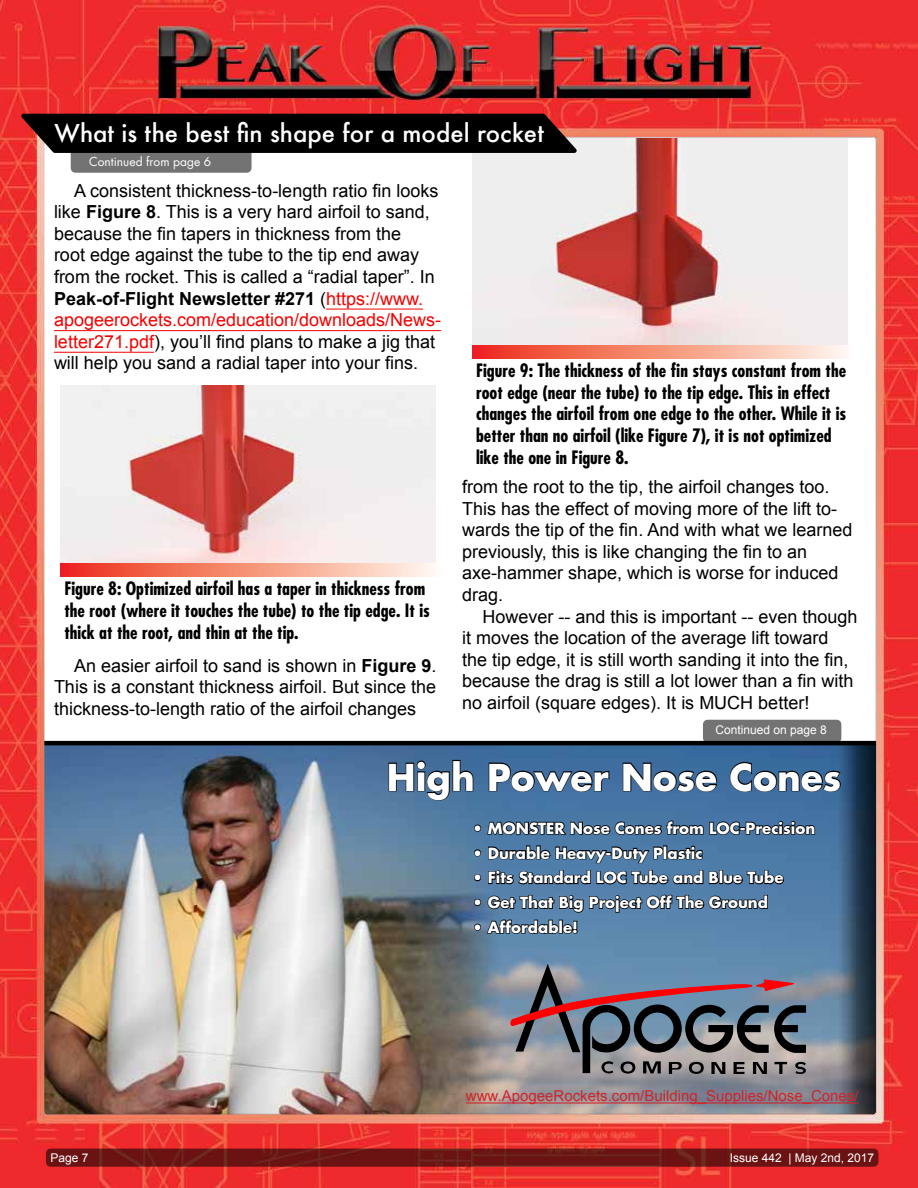
<style>
.page{position:relative;width:918px;height:1188px;background:#fff}
.page>*{position:absolute;margin:0;border:0;box-sizing:border-box;transform-origin:0 0}
.t1{font:700 36px "Futura";color:#fff}
.t2{font:500 24px "Futura";color:#fff}
.t3{font:18px/21.6px "Arial";color:#000}
.t4{font:700 condensed 18px/21.6px "Futura";color:#000}
.t5{font:700 15px "Futura";color:#fff}
.t6{font:15px "Arial";color:#d2232a}
.t7{font:12px "Arial";color:#fff}
.t8{font:12px "Futura";color:#fff}
.s1{font-weight:700}
.s2{color:#f40201}
</style>
<div class="page">
<img style="left:0;top:0;width:918px;height:1188px">
<svg style="left:46px;top:1149px;width:832px;height:18px;background:#6d1615"></svg>
<div style="left:703px;top:720px;width:138px;height:23px;background:linear-gradient(to right,#727272,#727272)"></div>
<hr style="left:326px;top:309px;width:97px;height:1px;background:#f40201">
<hr style="left:54px;top:330px;width:387px;height:1px;background:#f40201">
<hr style="left:54px;top:352px;width:100px;height:1px;background:#f40201">
<div style="left:71px;top:136px;width:181px;height:37px;background:#737373"></div>
<svg style="left:17px;top:110px;width:568px;height:45px;background:#2c1312"></svg>
<h2 class="t2" style="left:55px;top:116px;width:491px">What is the best fin shape for a model rocket</h2>
<p class="t8" style="left:89px;top:153px;width:124px">Continued from page 6</p>
<p class="t3" style="left:54px;top:180px;width:389px;text-indent:20px">A consistent thickness-to-length ratio fin looks like <span class="s1">Figure 8</span>. This is a very hard airfoil to sand, because the fin tapers in thickness from the<br>root edge against the tube to the tip end away from the rocket. This is called a “radial taper”. In <span class="s1">Peak-of-Flight Newsletter #271</span> (<span class="s2">https://www. apogeerockets.com/education/downloads/News&shy;letter271.pdf</span>), you’ll find plans to make a jig that will help you sand a radial taper into your fins.</p>
<p class="t4" style="left:64px;top:578px;width:367px">Figure 8: Optimized airfoil has a taper in thickness from the root (where it touches the tube) to the tip edge. It is thick at the root, and thin at the tip.</p>
<p class="t3" style="left:54px;top:655px;width:384px;text-align:justify;text-indent:20px">An easier airfoil to sand is shown in <span class="s1">Figure 9</span>.<br>This is a constant thickness airfoil. But since the thickness-to-length ratio of the airfoil changes</p>
<p class="t4" style="left:476px;top:360px;width:372px">Figure 9: The thickness of the fin stays constant from the root edge (near the tube) to the tip edge. This in effect changes the airfoil from one edge to the other. While it is better than no airfoil (like Figure 7), it is not optimized like the one in Figure 8.</p>
<p class="t3" style="left:462px;top:476px;width:392px">from the root to the tip, the airfoil changes too.<br>This has the effect of moving more of the lift to&shy;wards the tip of the fin. And with what we learned previously, this is like changing the fin to an axe-hammer shape, which is worse for induced drag.</p>
<p class="t3" style="left:462px;top:606px;width:397px;text-indent:20px">However -- and this is important -- even though it moves the location of the average lift toward the tip edge, it is still worth sanding it into the fin, because the drag is still a lot lower than a fin with no airfoil (square edges). It is MUCH better!</p>
<p class="t7" style="left:716px;top:722px;width:113px">Continued on page 8</p>
<h1 class="t1" style="left:387px;top:752px;width:456px">High Power Nose Cones</h1>
<p class="t5" style="left:472px;top:818px;width:344px">• MONSTER Nose Cones from LOC-Precision</p>
<p class="t5" style="left:472px;top:843px;width:232px">• Durable Heavy-Duty Plastic</p>
<p class="t5" style="left:472px;top:867px;width:313px">• Fits Standard LOC Tube and Blue Tube</p>
<p class="t5" style="left:472px;top:892px;width:297px">• Get That Big Project Off The Ground</p>
<p class="t5" style="left:472px;top:917px;width:107px">• Affordable!</p>
<p class="t7" style="left:50px;top:1150px;width:40px">Page 7</p>
<p class="t6" style="left:466px;top:1086px;width:394px">www.ApogeeRockets.com/Building_Supplies/Nose_Cones/</p>
<p class="t7" style="left:730px;top:1150px;width:146px">Issue 442 | May 2nd, 2017</p>
</div>
